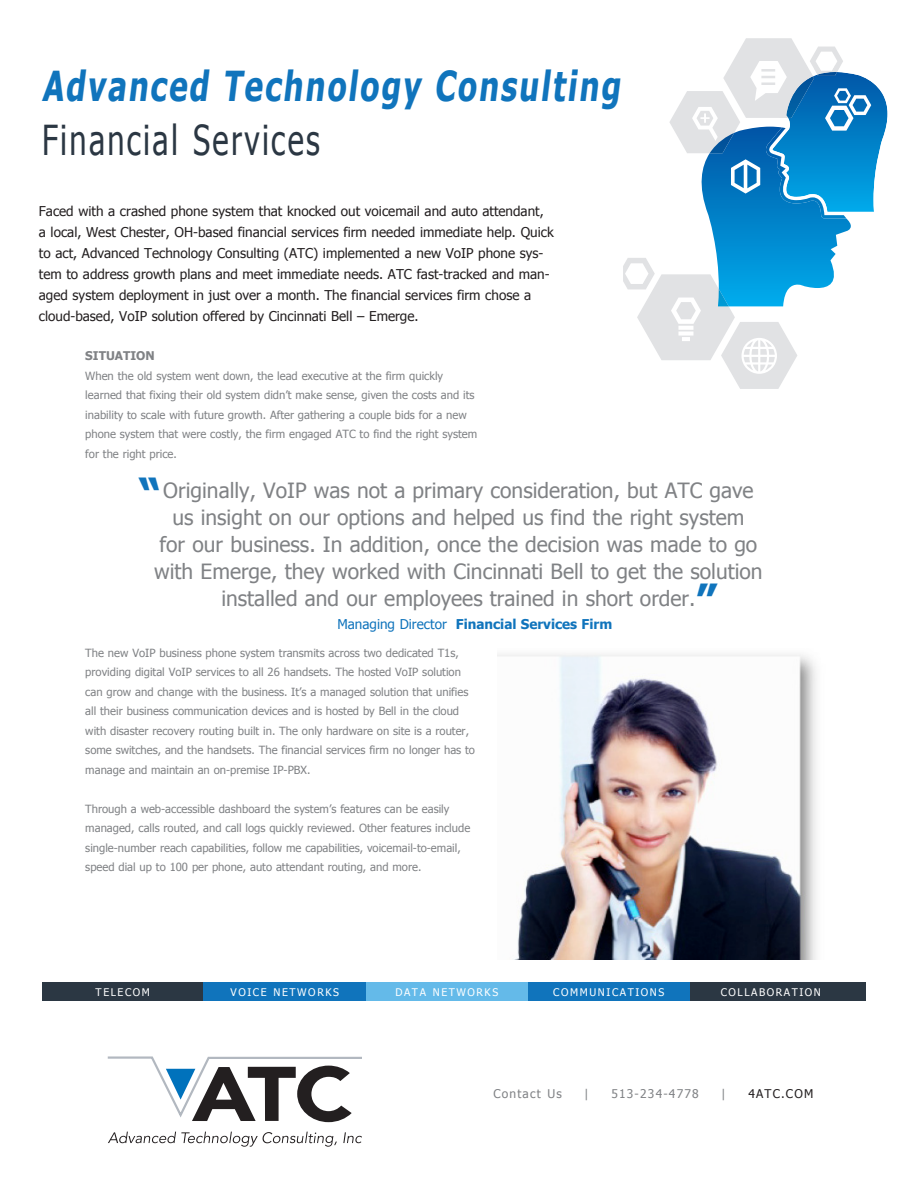
<style>
.page{position:relative;width:918px;height:1188px;background:#fff}
.page>*{position:absolute;margin:0;border:0;box-sizing:border-box;transform-origin:0 0}
.t1{font:700 45px "Tahoma";color:#1074bc}
.t2{font:700 41.25px "Tahoma";color:#1074bc;scale:.74 1}
.t3{font:41.25px "Tahoma";letter-spacing:.075em;color:#2b3743;scale:.74 1}
.t4{font:21px/27px "Tahoma";color:#808285;text-align:center}
.t5{font:13.5px/21px "Tahoma";color:#231f20}
.t6{font:700 13.5px "Tahoma";color:#1074bc}
.t7{font:12px "Tahoma";letter-spacing:.1em;color:#808285}
.t8{font:700 12px "Tahoma";color:#808285}
.t9{font:12px "Tahoma";letter-spacing:.1em;color:#231f20}
.t10{font:11.25px/19.5px "Tahoma";color:#808285}
.t11{font:10.5px "Tahoma";letter-spacing:.15em;color:#fff}
.s1{font-weight:400}
</style>
<div class="page">
<svg style="left:623px;top:38px;width:265px;height:351px"></svg>
<div style="left:42px;top:982px;width:162px;height:19px;background:#2b3743"></div>
<div style="left:204px;top:982px;width:162px;height:19px;background:#1074bc"></div>
<div style="left:366px;top:982px;width:162px;height:19px;background:#64bae9"></div>
<div style="left:528px;top:982px;width:162px;height:19px;background:#1074bc"></div>
<div style="left:690px;top:982px;width:175px;height:19px;background:#2b3743"></div>
<svg style="left:108px;top:1056px;width:254px;height:66px"></svg>
<svg style="left:108px;top:1132px;width:229px;height:15px"></svg>
<svg style="left:343px;top:1132px;width:19px;height:11px"></svg>
<img style="left:497px;top:653px;width:320px;height:306px">
<p class="t2" style="left:42px;top:57px;width:792px">Advanced Technology Consulting</p>
<p class="t3" style="left:42px;top:112px;width:377px">Financial Services</p>
<p class="t5" style="left:39px;top:201px;width:516px">Faced with a crashed phone system that knocked out voicemail and auto attendant, a local, West Chester, OH-based financial services firm needed immediate help. Quick to act, Advanced Technology Consulting (ATC) implemented a new VoIP phone sys&shy;tem to address growth plans and meet immediate needs. ATC fast-tracked and man&shy;aged system deployment in just over a month. The financial services firm chose a cloud-based, VoIP solution offered by Cincinnati Bell – Emerge.</p>
<p class="t8" style="left:85px;top:348px;width:71px">SITUATION</p>
<p class="t10" style="left:85px;top:367px;width:393px">When the old system went down, the lead executive at the firm quickly learned that fixing their old system didn’t make sense, given the costs and its inability to scale with future growth. After gathering a couple bids for a new phone system that were costly, the firm engaged ATC to find the right system for the right price.</p>
<p class="t1" style="left:139px;top:464px;width:24px">“</p>
<p class="t4" style="left:154px;top:478px;width:610px">Originally, VoIP was not a primary consideration, but ATC gave us insight on our options and helped us find the right system<br>for our business. In addition, once the decision was made to go with Emerge, they worked with Cincinnati Bell to get the solution installed and our employees trained in short order.</p>
<p class="t6" style="left:337px;top:614px;width:276px"><span class="s1">Managing Director</span> Financial Services Firm</p>
<p class="t1" style="left:695px;top:570px;width:24px">”</p>
<p class="t10" style="left:85px;top:644px;width:391px">The new VoIP business phone system transmits across two dedicated T1s, providing digital VoIP services to all 26 handsets. The hosted VoIP solution can grow and change with the business. It’s a managed solution that unifies all their business communication devices and is hosted by Bell in the cloud with disaster recovery routing built in. The only hardware on site is a router, some switches, and the handsets. The financial services firm no longer has to manage and maintain an on-premise IP-PBX.</p>
<p class="t10" style="left:85px;top:800px;width:386px">Through a web-accessible dashboard the system’s features can be easily managed, calls routed, and call logs quickly reviewed. Other features include single-number reach capabilities, follow me capabilities, voicemail-to-email, speed dial up to 100 per phone, auto attendant routing, and more.</p>
<p class="t11" style="left:96px;top:985px;width:56px">TELECOM</p>
<p class="t11" style="left:231px;top:985px;width:110px">VOICE NETWORKS</p>
<p class="t11" style="left:395px;top:985px;width:104px">DATA NETWORKS</p>
<p class="t11" style="left:553px;top:985px;width:113px">COMMUNICATIONS</p>
<p class="t11" style="left:721px;top:985px;width:102px">COLLABORATION</p>
<p class="t7" style="left:493px;top:1085px;width:70px">Contact Us</p>
<p class="t7" style="left:584px;top:1085px;width:6px">|</p>
<p class="t7" style="left:611px;top:1085px;width:89px">513-234-4778</p>
<p class="t7" style="left:721px;top:1085px;width:6px">|</p>
<p class="t9" style="left:748px;top:1085px;width:66px">4ATC.COM</p>
</div>
